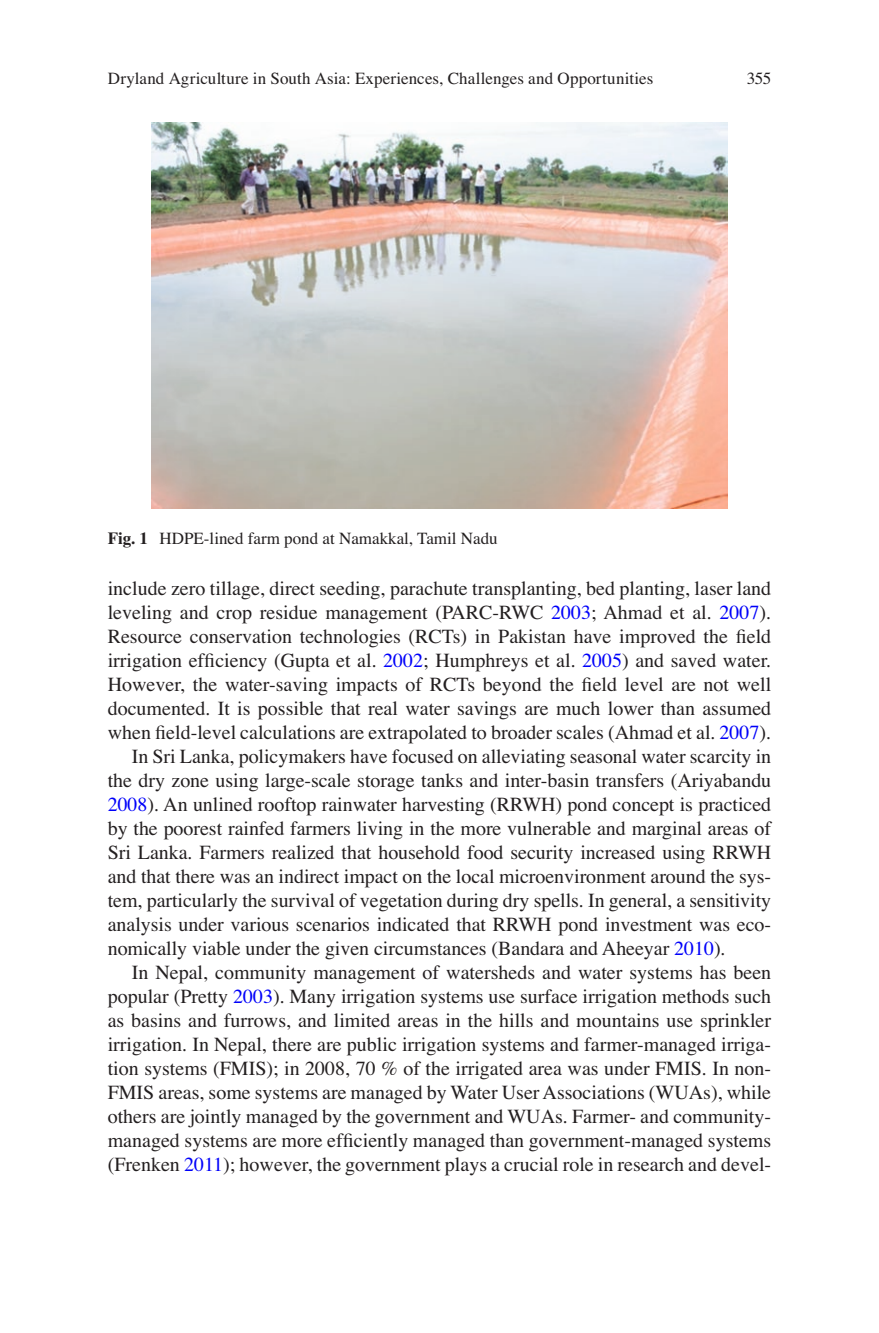
<style>
.page{position:relative;width:879px;height:1333px;background:#fff}
.page>*{position:absolute;margin:0;border:0;box-sizing:border-box;transform-origin:0 0}
.t1{font:20px "Msybnc Times";color:#231f20}
.t2{font:17px "Dnhycr Times";letter-spacing:.005em;color:#231f20}
.t3{font:17px "Msybnc Times";color:#231f20}
.s1{font-family:"Mydwqy Times";font-weight:700}
.s2{color:#0000fa}
</style>
<div class="page">
<img style="left:151px;top:122px;width:576px;height:386px">
<p class="t2" style="left:108px;top:72px;width:547px">Dryland Agriculture in South Asia: Experiences, Challenges and Opportunities</p>
<p class="t3" style="left:747px;top:72px;width:26px">355</p>
<p class="t3" style="left:108px;top:531px;width:391px"><span class="s1">Fig. 1</span> HDPE-lined farm pond at Namakkal, Tamil Nadu</p>
<p class="t1" style="left:108px;top:580px;width:665px">include zero tillage, direct seeding, parachute transplanting, bed planting, laser land</p>
<p class="t1" style="left:108px;top:604px;width:665px">leveling and crop residue management (PARC-RWC <span class="s2">2003</span>; Ahmad et al. <span class="s2">2007</span>).</p>
<p class="t1" style="left:108px;top:628px;width:665px">Resource conservation technologies (RCTs) in Pakistan have improved the field</p>
<p class="t1" style="left:108px;top:652px;width:665px">irrigation efficiency (Gupta et al. <span class="s2">2002</span>; Humphreys et al. <span class="s2">2005</span>) and saved water.</p>
<p class="t1" style="left:108px;top:676px;width:665px">However, the water-saving impacts of RCTs beyond the field level are not well</p>
<p class="t1" style="left:108px;top:700px;width:665px">documented. It is possible that real water savings are much lower than assumed</p>
<p class="t1" style="left:108px;top:724px;width:665px">when field-level calculations are extrapolated to broader scales (Ahmad et al. <span class="s2">2007</span>).</p>
<p class="t1" style="left:132px;top:748px;width:641px">In Sri Lanka, policymakers have focused on alleviating seasonal water scarcity in</p>
<p class="t1" style="left:108px;top:772px;width:665px">the dry zone using large-scale storage tanks and inter-basin transfers (Ariyabandu</p>
<p class="t1" style="left:108px;top:796px;width:665px"><span class="s2">2008</span>). An unlined rooftop rainwater harvesting (RRWH) pond concept is practiced</p>
<p class="t1" style="left:108px;top:820px;width:665px">by the poorest rainfed farmers living in the more vulnerable and marginal areas of</p>
<p class="t1" style="left:108px;top:844px;width:665px">Sri Lanka. Farmers realized that household food security increased using RRWH</p>
<p class="t1" style="left:108px;top:868px;width:665px">and that there was an indirect impact on the local microenvironment around the sys-</p>
<p class="t1" style="left:108px;top:892px;width:665px">tem, particularly the survival of vegetation during dry spells. In general, a sensitivity</p>
<p class="t1" style="left:108px;top:916px;width:665px">analysis under various scenarios indicated that RRWH pond investment was eco-</p>
<p class="t1" style="left:108px;top:940px;width:619px">nomically viable under the given circumstances (Bandara and Aheeyar <span class="s2">2010</span>).</p>
<p class="t1" style="left:132px;top:964px;width:641px">In Nepal, community management of watersheds and water systems has been</p>
<p class="t1" style="left:108px;top:988px;width:665px">popular (Pretty <span class="s2">2003</span>). Many irrigation systems use surface irrigation methods such</p>
<p class="t1" style="left:108px;top:1012px;width:665px">as basins and furrows, and limited areas in the hills and mountains use sprinkler</p>
<p class="t1" style="left:108px;top:1036px;width:665px">irrigation. In Nepal, there are public irrigation systems and farmer-managed irriga-</p>
<p class="t1" style="left:108px;top:1060px;width:665px">tion systems (FMIS); in 2008, 70 % of the irrigated area was under FMIS. In non-</p>
<p class="t1" style="left:108px;top:1084px;width:665px">FMIS areas, some systems are managed by Water User Associations (WUAs), while</p>
<p class="t1" style="left:108px;top:1108px;width:665px">others are jointly managed by the government and WUAs. Farmer- and community-</p>
<p class="t1" style="left:108px;top:1132px;width:665px">managed systems are more efficiently managed than government-managed systems</p>
<p class="t1" style="left:108px;top:1156px;width:665px">(Frenken <span class="s2">2011</span>); however, the government plays a crucial role in research and devel-</p>
</div>
